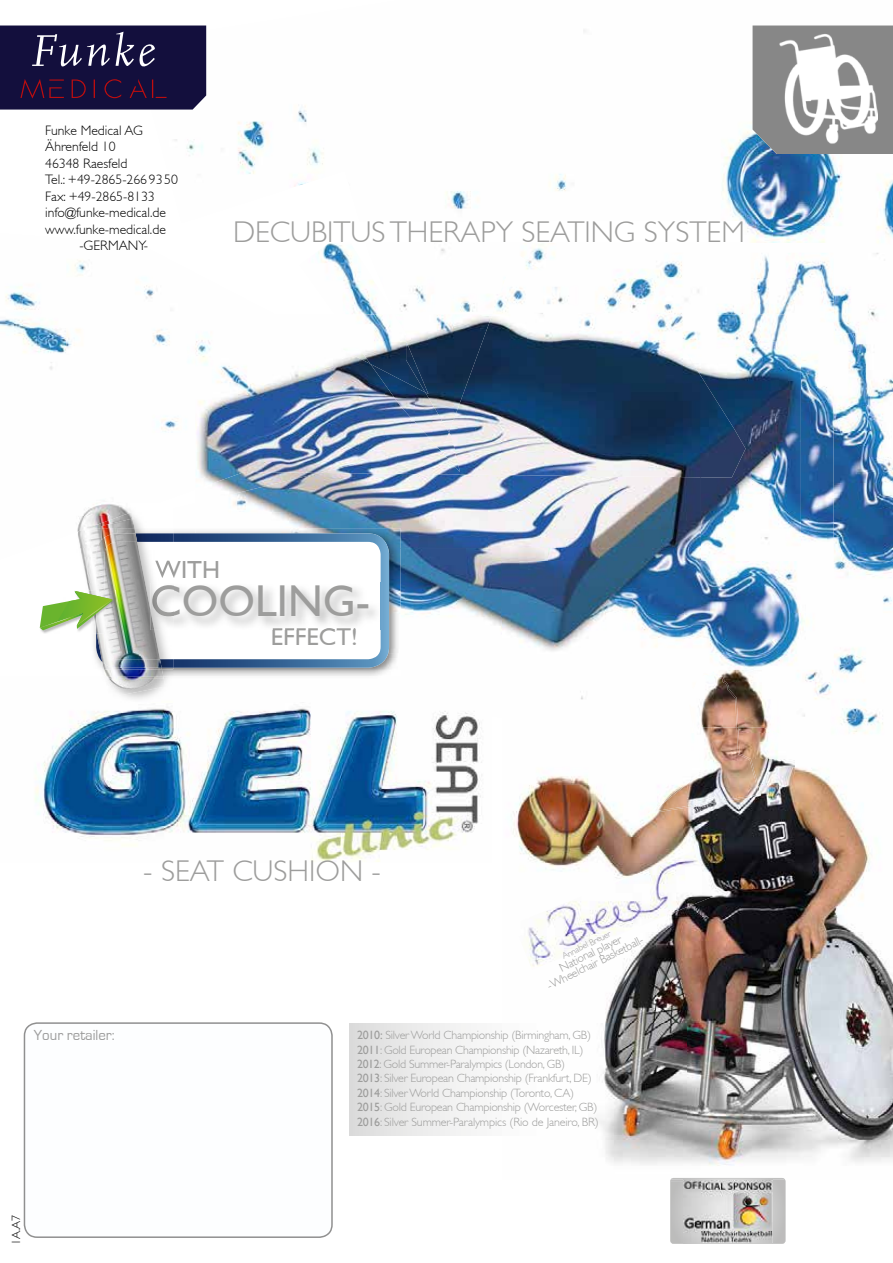
<style>
.page{position:relative;width:893px;height:1263px;background:#fff}
.page>*{position:absolute;margin:0;border:0;box-sizing:border-box;transform-origin:0 0}
.t1{font:44.55px "Gill Sans";color:#9d9d9c}
.t2{font:300 30px "Gill Sans";color:#9d9d9c}
.t3{font:24.75px "Gill Sans";color:#9d9d9c}
.t4{font:15px "Eurostile";color:#9c9c9c}
.t5{font:300 13.65px "Gill Sans";color:#000}
.t6{font:300 12px/14.4px "Gill Sans";letter-spacing:-.02em;color:#9d9d9c;text-align:center}
.t7{font:300 12px "Gill Sans";color:#000}
.t8{font:300 9px "Gill Sans";color:#9d9d9c}
.s1{font-weight:400}
</style>
<div class="page">
<img style="left:833px;top:335px;width:60px;height:226px">
<img style="left:133px;top:25px;width:760px;height:218px">
<img style="left:833px;top:253px;width:46px;height:82px">
<img style="left:0;top:286px;width:66px;height:84px">
<img style="left:360px;top:221px;width:120px;height:21px">
<img style="left:483px;top:221px;width:259px;height:21px">
<div style="left:349px;top:1024px;width:154px;height:111px;background:linear-gradient(to right,#ddd,#fbfbfb)"></div>
<img style="left:317px;top:243px;width:49px;height:71px">
<img style="left:801px;top:356px;width:32px;height:185px">
<img style="left:366px;top:244px;width:189px;height:70px">
<img style="left:492px;top:253px;width:341px;height:61px">
<img style="left:66px;top:260px;width:112px;height:172px">
<img style="left:701px;top:478px;width:100px;height:83px">
<img style="left:224px;top:478px;width:477px;height:70px">
<img style="left:400px;top:548px;width:148px;height:82px">
<img style="left:548px;top:548px;width:153px;height:13px">
<img style="left:195px;top:340px;width:297px;height:149px">
<img style="left:320px;top:314px;width:481px;height:164px">
<img style="left:435px;top:432px;width:25px;height:40px">
<img style="left:513px;top:773px;width:380px;height:393px">
<img style="left:581px;top:561px;width:312px;height:212px">
<img style="left:513px;top:1024px;width:173px;height:111px">
<img style="left:581px;top:561px;width:252px;height:109px">
<img style="left:503px;top:561px;width:298px;height:92px">
<img style="left:648px;top:727px;width:113px;height:87px">
<img style="left:687px;top:671px;width:51px;height:56px">
<img style="left:514px;top:851px;width:199px;height:119px">
<img style="left:35px;top:707px;width:447px;height:155px">
<img style="left:195px;top:528px;width:205px;height:125px">
<svg style="left:162px;top:533px;width:227px;height:144px"></svg>
<img style="left:162px;top:630px;width:11px;height:3px">
<img style="left:162px;top:633px;width:11px;height:35px">
<img style="left:162px;top:561px;width:11px;height:17px">
<img style="left:162px;top:585px;width:11px;height:31px">
<img style="left:78px;top:513px;width:55px;height:77px">
<img style="left:102px;top:518px;width:33px;height:15px">
<img style="left:77px;top:504px;width:54px;height:28px">
<img style="left:106px;top:679px;width:59px;height:18px">
<img style="left:91px;top:528px;width:11px;height:62px">
<img style="left:104px;top:670px;width:60px;height:9px">
<img style="left:102px;top:668px;width:60px;height:2px">
<img style="left:96px;top:533px;width:66px;height:135px">
<img style="left:150px;top:610px;width:4px;height:20px">
<img style="left:96px;top:590px;width:20px;height:43px">
<svg style="left:40px;top:591px;width:72px;height:42px"></svg>
<svg style="left:24px;top:1022px;width:309px;height:216px"></svg>
<div style="left:753px;top:26px;width:140px;height:128px;background:#878787"></div>
<img style="left:778px;top:30px;width:99px;height:119px">
<svg style="left:0;top:26px;width:206px;height:84px;background:#241c46"></svg>
<svg style="left:670px;top:1178px;width:115px;height:66px;background:#c2c2c1"></svg>
<img style="left:683px;top:1179px;width:90px;height:64px">
<img style="left:683px;top:1181px;width:18px;height:62px">
<p class="t5" style="left:45px;top:123px;width:99px">Funke Medical AG</p>
<p class="t5" style="left:45px;top:139px;width:72px">Ährenfeld 10</p>
<p class="t5" style="left:45px;top:156px;width:84px">46348 Raesfeld</p>
<p class="t5" style="left:45px;top:172px;width:134px">Tel.: +49-2865-2669350</p>
<p class="t5" style="left:45px;top:188px;width:111px">Fax: +49-2865-8133</p>
<p class="t5" style="left:45px;top:205px;width:122px">info@funke-medical.de</p>
<p class="t5" style="left:45px;top:221px;width:122px">www.funke-medical.de</p>
<p class="t5" style="left:79px;top:238px;width:70px">-GERMANY-</p>
<h2 class="t2" style="left:233px;top:215px;width:513px">DECUBITUS THERAPY SEATING SYSTEM</h2>
<h3 class="t3" style="left:155px;top:555px;width:66px">WITH</h3>
<h1 class="t1" style="left:150px;top:575px;width:222px">COOLING-</h1>
<h3 class="t3" style="left:271px;top:622px;width:88px">EFFECT!</h3>
<p class="t4" style="left:34px;top:1027px;width:82px">Your retailer:</p>
<h2 class="t2" style="left:143px;top:854px;width:239px">- SEAT CUSHION -</h2>
<p class="t8" style="left:560px;top:952px;width:55px;rotate:-26deg">Annabel Breuer</p>
<p class="t6" style="left:541px;top:972px;width:109px;line-height:10.5px;rotate:-26deg">National player -Wheelchair Basketball-</p>
<p class="t6" style="left:357px;top:1028px;width:243px;text-align:left"><span class="s1">2010:</span> Silver World Championship (Birmingham, GB)<br><span class="s1">2011</span>: Gold European Championship (Nazareth, IL)<br><span class="s1">2012</span>: Gold Summer-Paralympics (London, GB)<br><span class="s1">2013</span>: Silver European Championship (Frankfurt, DE)<br><span class="s1">2014</span>: Silver World Championship (Toronto, CA)<br><span class="s1">2015</span>: Gold European Championship (Worcester, GB)<br><span class="s1">2016</span>: Silver Summer-Paralympics (Rio de Janeiro, BR)</p>
<p class="t7" style="left:9px;top:1245px;width:32px;rotate:-90deg">1A.A7</p>
</div>
